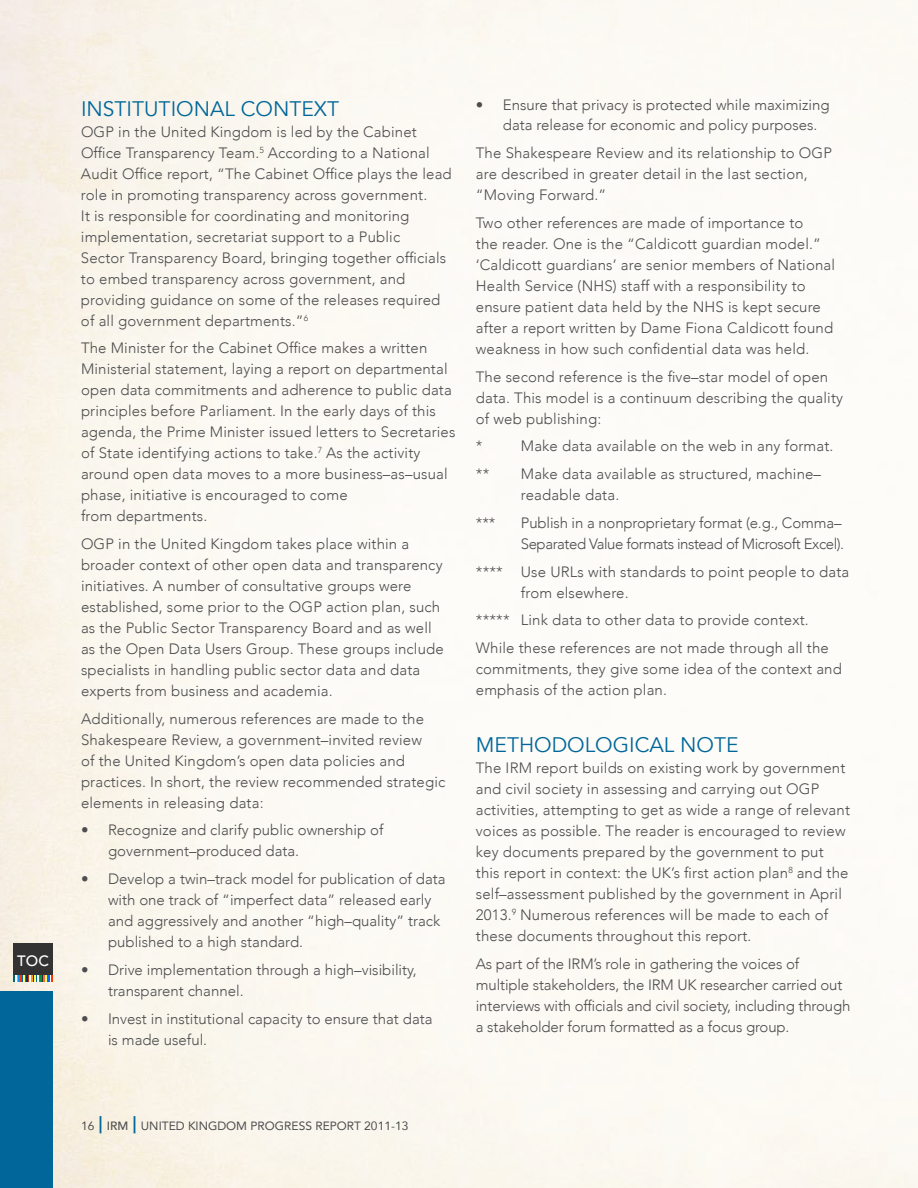
<style>
.page{position:relative;width:918px;height:1188px;background:#fff}
.page>*{position:absolute;margin:0;border:0;box-sizing:border-box;transform-origin:0 0}
.t1{font:21px "Avenir";color:#01679a}
.t2{font:300 15px/21px "Avenir";letter-spacing:.01em;color:#4d4d4f}
.t3{font:300 15px/21px "Avenir";letter-spacing:-.01em;color:#4d4d4f}
.t4{font:300 15px/21px "Avenir";letter-spacing:-.03em;color:#4d4d4f}
.t5{font:500 15px "Avenir";color:#fff}
.t6{font:12px "Avenir";color:#4d4d4f}
.s1{font-weight:500;font-size:22.5px;color:#01679a}
.s2{font-weight:500}
</style>
<div class="page">
<img style="left:0;top:0;width:918px;height:1188px">
<div style="left:0;top:991px;width:53px;height:197px;background:#01679a"></div>
<div style="left:14px;top:943px;width:39px;height:32px;background:#333"></div>
<svg style="left:14px;top:975px;width:39px;height:7px"></svg>
<p class="t5" style="left:17px;top:948px;width:33px">TOC</p>
<h1 class="t1" style="left:81px;top:96px;width:260px">INSTITUTIO NAL CO NTEXT</h1>
<p class="t2" style="left:81px;top:121px;width:372px">OGP in the United Kingdom is led by the Cabinet Office Transparency Team.<sup>5</sup> According to a National Audit Office report, “The Cabinet Office plays the lead role in promoting transparency across government.<br>It is responsible for coordinating and monitoring implementation, secretariat support to a Public<br>Sector Transparency Board, bringing together officials to embed transparency across government, and providing guidance on some of the releases required of all government departments.”<sup>6</sup></p>
<p class="t2" style="left:81px;top:338px;width:376px">The Minister for the Cabinet Office makes a written Ministerial statement, laying a report on departmental open data commitments and adherence to public data principles before Parliament. In the early days of this agenda, the Prime Minister issued letters to Secretaries of State identifying actions to take.<sup>7</sup> As the activity around open data moves to a more business–as–usual phase, initiative is encouraged to come<br>from departments.</p>
<p class="t2" style="left:81px;top:533px;width:364px">OGP in the United Kingdom takes place within a broader context of other open data and transparency initiatives. A number of consultative groups were established, some prior to the OGP action plan, such as the Public Sector Transparency Board and as well as the Open Data Users Group. These groups include specialists in handling public sector data and data experts from business and academia.</p>
<p class="t2" style="left:81px;top:708px;width:366px">Additionally, numerous references are made to the Shakespeare Review, a government–invited review<br>of the United Kingdom’s open data policies and practices. In short, the review recommended strategic elements in releasing data:</p>
<p class="t2" style="left:108px;top:820px;width:277px;text-indent:-27px">• Recognize and clarify public ownership of government–produced data.</p>
<p class="t2" style="left:108px;top:869px;width:339px;text-indent:-27px">• Develop a twin–track model for publication of data with one track of “imperfect data” released early and aggressively and another “high–quality” track published to a high standard.</p>
<p class="t2" style="left:108px;top:959px;width:310px;text-indent:-27px">• Drive implementation through a high–visibility, transparent channel.</p>
<p class="t2" style="left:108px;top:1008px;width:326px;text-indent:-27px">• Invest in institutional capacity to ensure that data is made useful.</p>
<p class="t2" style="left:503px;top:94px;width:328px;text-indent:-27px">• Ensure that privacy is protected while maximizing data release for economic and policy purposes.</p>
<p class="t2" style="left:476px;top:143px;width:358px">The Shakespeare Review and its relationship to OGP are described in greater detail in the last section, “Moving Forward.”</p>
<p class="t2" style="left:476px;top:212px;width:361px">Two other references are made of importance to<br>the reader. One is the “Caldicott guardian model.” ‘Caldicott guardians’ are senior members of National Health Service (NHS) staff with a responsibility to ensure patient data held by the NHS is kept secure after a report written by Dame Fiona Caldicott found weakness in how such confidential data was held.</p>
<p class="t2" style="left:476px;top:366px;width:369px">The second reference is the five–star model of open data. This model is a continuum describing the quality of web publishing:</p>
<p class="t2" style="left:476px;top:436px;width:8px">*</p>
<p class="t2" style="left:521px;top:436px;width:314px">Make data available on the web in any format.</p>
<p class="t2" style="left:476px;top:464px;width:15px">**</p>
<p class="t2" style="left:521px;top:464px;width:302px">Make data available as structured, machine– readable data.</p>
<p class="t2" style="left:476px;top:512px;width:21px">***</p>
<p class="t4" style="left:521px;top:512px;width:325px">Publish in a nonproprietary format (e.g., Comma–<br>Separated Value formats instead of Microsoft Excel).</p>
<p class="t2" style="left:521px;top:561px;width:330px;text-indent:-45px">**** Use URLs with standards to point people to data from elsewhere.</p>
<p class="t2" style="left:476px;top:606px;width:355px;line-height:27.8px">***** Link data to other data to provide context.<br>While these references are not made through all the</p>
<p class="t2" style="left:476px;top:659px;width:368px">commitments, they give some idea of the context and emphasis of the action plan.</p>
<h1 class="t1" style="left:476px;top:733px;width:133px">M ETHODOLOGI</h1>
<h1 class="t1" style="left:635px;top:733px;width:105px">CAL NOTE</h1>
<p class="t2" style="left:476px;top:758px;width:376px">The IRM report builds on existing work by government and civil society in assessing and carrying out OGP activities, attempting to get as wide a range of relevant voices as possible. The reader is encouraged to review key documents prepared by the government to put this report in context: the UK’s first action plan<sup>8</sup> and the self–assessment published by the government in April 2013.<sup>9</sup> Numerous references will be made to each of these documents throughout this report.</p>
<p class="t3" style="left:476px;top:953px;width:376px">As part of the IRM’s role in gathering the voices of multiple stakeholders, the IRM UK researcher carried out interviews with officials and civil society, including through a stakeholder forum formatted as a focus group.</p>
<p class="t6" style="left:81px;top:1116px;width:329px">16 <span class="s1">|</span> <span class="s2">IRM</span> <span class="s1">|</span> UNITED KINGDOM PROGRESS REPORT 2011-13</p>
</div>
